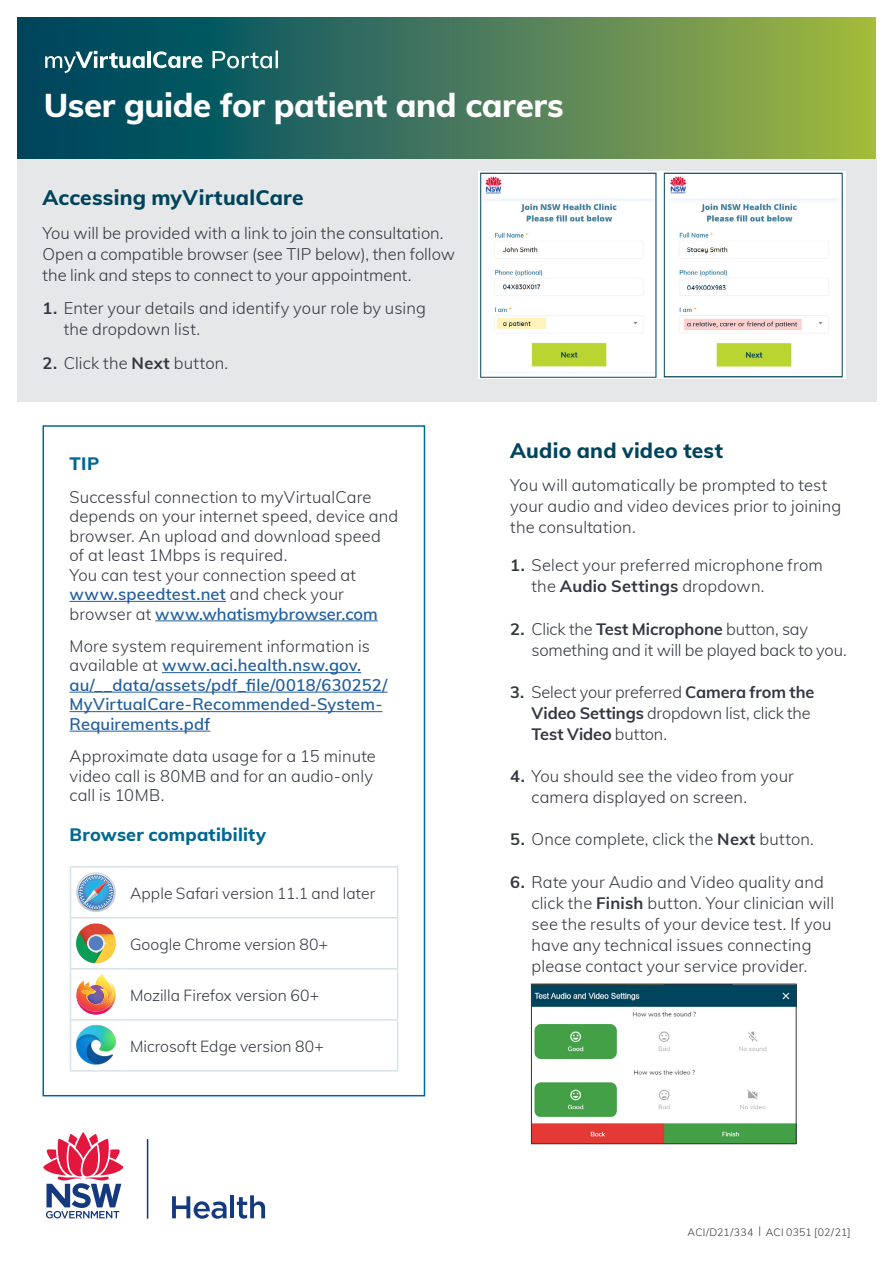
<style>
.page{position:relative;width:893px;height:1263px;background:#fff}
.page>*{position:absolute;margin:0;border:0;box-sizing:border-box;transform-origin:0 0}
.t1{font:800 33px "Muli";letter-spacing:-.01em;color:#fff}
.t2{font:800 21px "Muli";letter-spacing:.01em;color:#00445c}
.t3{font:800 18px "Muli";letter-spacing:.015em;color:#006892}
.t4{font:300 16.5px/21px "Muli";letter-spacing:.005em;color:#343741}
.t5{font:600 16.5px/19.5px "Muli";letter-spacing:.01em;color:#215e9e}
.t6{font:300 15.75px "Muli";color:#343741}
.t7{font:300 10.5px "Muli";letter-spacing:.015em;color:#343741}
.s1{font-weight:700}
.s2{font-weight:600;color:#215e9e}
.s3{font-weight:300;color:#343741}
</style>
<div class="page">
<hr style="left:147px;top:1139px;width:1px;height:80px;background:#15397f">
<svg style="left:172px;top:1196px;width:55px;height:23px"></svg>
<hr style="left:230px;top:1195px;width:4px;height:23px;background:#15397f">
<svg style="left:237px;top:1195px;width:28px;height:23px"></svg>
<svg style="left:43px;top:1132px;width:81px;height:86px"></svg>
<svg style="left:17px;top:17px;width:859px;height:142px;background:#467a57"></svg>
<div style="left:17px;top:159px;width:860px;height:243px;background:#e6e7e8"></div>
<img style="left:479px;top:171px;width:366px;height:208px">
<img style="left:533px;top:986px;width:261px;height:156px">
<div style="left:531px;top:984px;width:265px;height:160px;border:1px solid #343741"></div>
<hr style="left:70px;top:601px;width:156px;height:1px;background:#215e9e">
<hr style="left:155px;top:620px;width:223px;height:1px;background:#215e9e">
<hr style="left:162px;top:672px;width:199px;height:1px;background:#215e9e">
<hr style="left:70px;top:692px;width:318px;height:1px;background:#215e9e">
<hr style="left:70px;top:711px;width:312px;height:1px;background:#215e9e">
<hr style="left:70px;top:731px;width:140px;height:1px;background:#215e9e">
<div style="left:43px;top:425px;width:382px;height:671px;border:2px solid #006892"></div>
<hr style="left:70px;top:866px;width:52px;height:1px;background:#d8e2e7">
<hr style="left:70px;top:867px;width:1px;height:50px;background:#d8e2e7">
<hr style="left:122px;top:866px;width:276px;height:1px;background:#d8e2e7">
<hr style="left:397px;top:867px;width:1px;height:50px;background:#d8e2e7">
<hr style="left:70px;top:917px;width:52px;height:1px;background:#d8e2e7">
<hr style="left:70px;top:918px;width:1px;height:50px;background:#d8e2e7">
<hr style="left:122px;top:917px;width:276px;height:1px;background:#d8e2e7">
<hr style="left:397px;top:918px;width:1px;height:50px;background:#d8e2e7">
<hr style="left:70px;top:968px;width:52px;height:1px;background:#d8e2e7">
<hr style="left:70px;top:969px;width:1px;height:50px;background:#d8e2e7">
<hr style="left:122px;top:968px;width:276px;height:1px;background:#d8e2e7">
<hr style="left:397px;top:969px;width:1px;height:50px;background:#d8e2e7">
<hr style="left:70px;top:1019px;width:52px;height:1px;background:#d8e2e7">
<hr style="left:70px;top:1020px;width:1px;height:50px;background:#d8e2e7">
<hr style="left:122px;top:1019px;width:276px;height:1px;background:#d8e2e7">
<hr style="left:397px;top:1020px;width:1px;height:50px;background:#d8e2e7">
<hr style="left:70px;top:1070px;width:52px;height:1px;background:#d8e2e7">
<hr style="left:122px;top:1070px;width:276px;height:1px;background:#d8e2e7">
<div style="left:77px;top:873px;width:38px;height:39px;border:1px solid #cecdcd;border-radius:50%"></div>
<svg style="left:77px;top:873px;width:38px;height:38px"></svg>
<svg style="left:76px;top:923px;width:40px;height:41px"></svg>
<img style="left:84px;top:1011px;width:24px;height:4px">
<img style="left:78px;top:1004px;width:36px;height:7px">
<svg style="left:76px;top:980px;width:40px;height:24px"></svg>
<img style="left:97px;top:974px;width:16px;height:27px">
<img style="left:92px;top:989px;width:18px;height:15px">
<img style="left:81px;top:990px;width:15px;height:13px">
<img style="left:76px;top:1025px;width:40px;height:40px">
<svg style="left:45px;top:51px;width:100px;height:22px"></svg>
<hr style="left:147px;top:51px;width:4px;height:17px;background:#fff">
<svg style="left:153px;top:51px;width:49px;height:17px"></svg>
<svg style="left:212px;top:51px;width:66px;height:17px"></svg>
<h1 class="t1" style="left:44px;top:81px;width:521px">User guide for patient and carers</h1>
<p class="t2" style="left:43px;top:182px;width:263px">Accessing myVirtualCare</p>
<p class="t4" style="left:43px;top:221px;width:414px">You will be provided with a link to join the consultation.<br>Open a compatible browser (see TIP below), then follow the link and steps to connect to your appointment.</p>
<p class="t4" style="left:64px;top:297px;width:364px;text-indent:-21px"><span class="s1">1.</span> Enter your details and identify your role by using the dropdown list.</p>
<p class="t4" style="left:43px;top:352px;width:187px"><span class="s1">2.</span> Click the <span class="s1">Next</span> button.</p>
<p class="t3" style="left:70px;top:451px;width:31px">TIP</p>
<p class="t4" style="left:70px;top:486px;width:330px;line-height:19.5px">Successful connection to myVirtualCare depends on your internet speed, device and browser. An upload and download speed of at least 1Mbps is required.<br>You can test your connection speed at <span class="s2">www.speedtest.net</span> and check your browser at <span class="s2">www.whatismybrowser.com</span></p>
<p class="t5" style="left:70px;top:635px;width:319px"><span class="s3">More system requirement information is available at</span> www.aci.health.nsw.gov. au/__data/assets/pdf_file/0018/630252/ MyVirtualCare-Recommended-System-Requirements.pdf</p>
<p class="t4" style="left:70px;top:746px;width:308px;line-height:19.5px">Approximate data usage for a 15 minute video call is 80MB and for an audio-only call is 10MB.</p>
<p class="t3" style="left:70px;top:821px;width:198px">Browser compatibility</p>
<p class="t6" style="left:130px;top:882px;width:247px">Apple Safari version 11.1 and later</p>
<p class="t6" style="left:130px;top:933px;width:200px">Google Chrome version 80+</p>
<p class="t6" style="left:130px;top:984px;width:191px">Mozilla Firefox version 60+</p>
<p class="t6" style="left:130px;top:1035px;width:195px">Microsoft Edge version 80+</p>
<p class="t2" style="left:510px;top:435px;width:214px">Audio and video test</p>
<p class="t4" style="left:510px;top:474px;width:333px">You will automatically be prompted to test your audio and video devices prior to joining the consultation.</p>
<p class="t4" style="left:531px;top:554px;width:293px;text-indent:-21px"><span class="s1">1.</span> Select your preferred microphone from the <span class="s1">Audio Settings</span> dropdown.</p>
<p class="t4" style="left:531px;top:617px;width:317px;text-indent:-21px"><span class="s1">2.</span> Click the <span class="s1">Test Microphone</span> button, say something and it will be played back to you.</p>
<p class="t4" style="left:531px;top:681px;width:284px;text-indent:-21px"><span class="s1">3.</span> Select your preferred <span class="s1">Camera from the<br>Video Settings</span> dropdown list, click the<br><span class="s1">Test Video</span> button.</p>
<p class="t4" style="left:531px;top:765px;width:264px;text-indent:-21px"><span class="s1">4.</span> You should see the video from your camera displayed on screen.</p>
<p class="t4" style="left:510px;top:828px;width:305px"><span class="s1">5.</span> Once complete, click the <span class="s1">Next</span> button.</p>
<p class="t4" style="left:531px;top:870px;width:304px;text-indent:-21px"><span class="s1">6.</span> Rate your Audio and Video quality and click the <span class="s1">Finish</span> button. Your clinician will see the results of your device test. If you have any technical issues connecting please contact your service provider.</p>
<p class="t7" style="left:688px;top:1224px;width:164px">ACI/D21/334 | ACI 0351 [02/21]</p>
</div>
